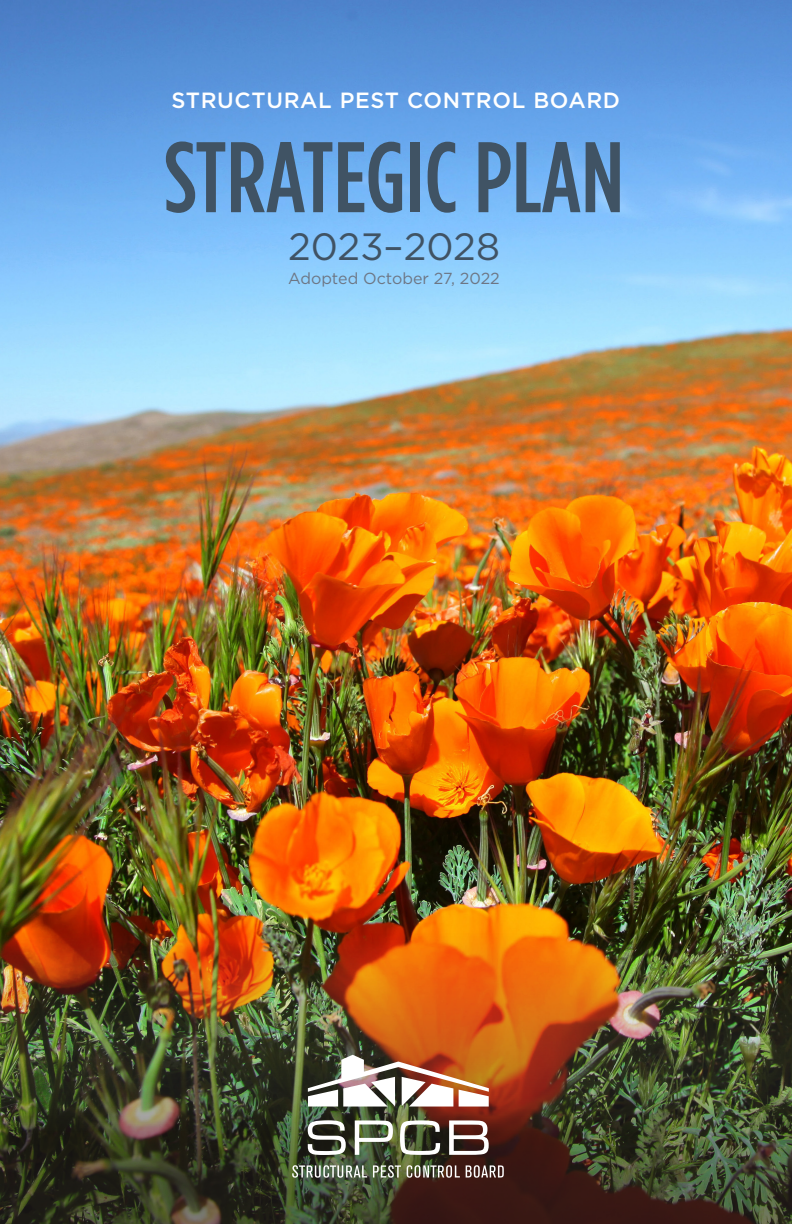
<style>
.page{position:relative;width:792px;height:1224px;background:#fff}
.page>*{position:absolute;margin:0;border:0;box-sizing:border-box;transform-origin:0 0}
.t1{font:500 100px "Gotham Condensed";color:#405364}
.t2{font:38px "Gotham";color:#405364}
.t3{font:500 22px "Gotham";letter-spacing:.03em;color:#fff}
.t4{font:16px "Gotham";color:#6d7684}
</style>
<div class="page">
<img style="left:0;top:0;width:792px;height:887px">
<img style="left:0;top:887px;width:792px;height:337px">
<img style="left:308px;top:1055px;width:181px;height:52px">
<svg style="left:308px;top:1120px;width:38px;height:35px"></svg>
<svg style="left:355px;top:1120px;width:38px;height:35px"></svg>
<svg style="left:400px;top:1120px;width:40px;height:35px"></svg>
<svg style="left:449px;top:1120px;width:40px;height:35px"></svg>
<svg style="left:292px;top:1165px;width:75px;height:13px"></svg>
<svg style="left:373px;top:1165px;width:28px;height:13px"></svg>
<svg style="left:407px;top:1165px;width:53px;height:13px"></svg>
<svg style="left:466px;top:1165px;width:38px;height:13px"></svg>
<p class="t3" style="left:171px;top:88px;width:450px">STRUCTURAL PEST CONTROL BOARD</p>
<p class="t1" style="left:164px;top:122px;width:462px">STRATEGIC PLAN</p>
<p class="t2" style="left:288px;top:226px;width:213px">2023–2028</p>
<p class="t4" style="left:288px;top:270px;width:213px">Adopted October 27, 2022</p>
</div>
